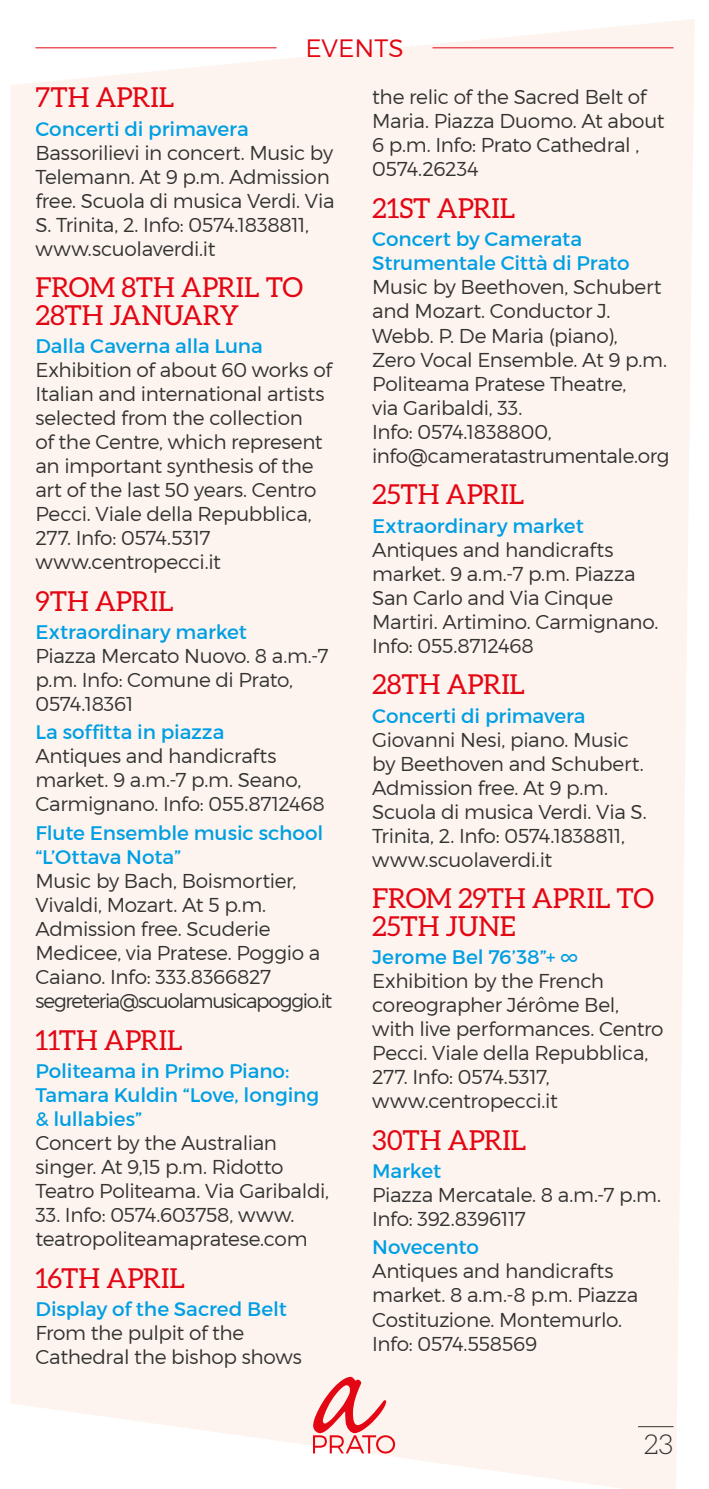
<style>
.page{position:relative;width:709px;height:1489px;background:#fff}
.page>*{position:absolute;margin:0;border:0;box-sizing:border-box;transform-origin:0 0}
.t1{font:27.5px/27.5px "Aleo";letter-spacing:-.005em;color:#e30613}
.t2{font:300 27.5px "Aleo";color:#333332}
.t3{font:300 25px "Montserrat";color:#e30613}
.t4{font:300 20px/24px "Montserrat";letter-spacing:-.015em;color:#333332}
.t5{font:20px/24px "Montserrat";letter-spacing:-.005em;color:#009fe3}
</style>
<div class="page">
<div style="left:11px;top:19px;width:683px;height:1469px;background:#fef4ef"></div>
<hr style="left:638px;top:1425px;width:35px;height:1px;background:#333332">
<hr style="left:35px;top:47px;width:241px;height:1px;background:#e30613">
<hr style="left:432px;top:47px;width:241px;height:1px;background:#e30613">
<svg style="left:313px;top:1376px;width:82px;height:77px"></svg>
<p class="t3" style="left:305px;top:33px;width:100px">EVENTS</p>
<h1 class="t1" style="left:35px;top:83px;width:140px">7TH APRIL</h1>
<p class="t5" style="left:35px;top:116px;width:215px">Concerti di primavera</p>
<p class="t4" style="left:35px;top:140px;width:301px">Bassorilievi in concert. Music by<br>Telemann. At 9 p.m. Admission free. Scuola di musica Verdi. Via<br>S. Trinita, 2. Info: 0574.1838811, www.scuolaverdi.it</p>
<h1 class="t1" style="left:35px;top:273px;width:269px">FROM 8TH APRIL TO<br>28TH JANUARY</h1>
<p class="t5" style="left:35px;top:334px;width:229px">Dalla Caverna alla Luna</p>
<p class="t4" style="left:35px;top:357px;width:298px">Exhibition of about 60 works of<br>Italian and international artists selected from the collection<br>of the Centre, which represent an important synthesis of the art of the last 50 years. Centro<br>Pecci. Viale della Repubblica,<br>277. Info: 0574.5317 www.centropecci.it</p>
<h1 class="t1" style="left:35px;top:587px;width:140px">9TH APRIL</h1>
<p class="t5" style="left:35px;top:620px;width:213px">Extraordinary market</p>
<p class="t4" style="left:35px;top:643px;width:294px">Piazza Mercato Nuovo. 8 a.m.-7 p.m. Info: Comune di Prato,<br>0574.18361</p>
<p class="t5" style="left:35px;top:720px;width:190px">La soffitta in piazza</p>
<p class="t4" style="left:35px;top:744px;width:291px">Antiques and handicrafts market. 9 a.m.-7 p.m. Seano,<br>Carmignano. Info: 055.8712468</p>
<p class="t5" style="left:35px;top:820px;width:289px">Flute Ensemble music school “L’Ottava Nota”</p>
<p class="t4" style="left:35px;top:868px;width:298px">Music by Bach, Boismortier,<br>Vivaldi, Mozart. At 5 p.m.<br>Admission free. Scuderie<br>Medicee, via Pratese. Poggio a<br>Caiano. Info: 333.8366827 segreteria@scuolamusicapoggio.it</p>
<h1 class="t1" style="left:35px;top:1025px;width:149px">11TH APRIL</h1>
<p class="t5" style="left:35px;top:1058px;width:285px">Politeama in Primo Piano:<br>Tamara Kuldin “Love, longing &amp; lullabies”</p>
<p class="t4" style="left:35px;top:1130px;width:295px">Concert by the Australian singer. At 9,15 p.m. Ridotto<br>Teatro Politeama. Via Garibaldi,</p>
<p class="t4" style="left:35px;top:1202px;width:274px">33. Info: 0574.603758, www. teatropoliteamapratese.com</p>
<h1 class="t1" style="left:35px;top:1263px;width:151px">16TH APRIL</h1>
<p class="t5" style="left:35px;top:1296px;width:253px">Display of the Sacred Belt</p>
<p class="t4" style="left:35px;top:1320px;width:268px">From the pulpit of the<br>Cathedral the bishop shows</p>
<p class="t4" style="left:372px;top:85px;width:294px">the relic of the Sacred Belt of<br>Maria. Piazza Duomo. At about<br>6 p.m. Info: Prato Cathedral ,<br>0574.26234</p>
<h1 class="t1" style="left:372px;top:194px;width:145px">21ST APRIL</h1>
<p class="t5" style="left:372px;top:227px;width:259px">Concert by Camerata<br>Strumentale Città di Prato</p>
<p class="t4" style="left:372px;top:275px;width:299px">Music by Beethoven, Schubert and Mozart. Conductor J.<br>Webb. P. De Maria (piano),<br>Zero Vocal Ensemble. At 9 p.m.<br>Politeama Pratese Theatre,<br>via Garibaldi, 33.<br>Info: 0574.1838800, info@cameratastrumentale.org</p>
<h1 class="t1" style="left:372px;top:480px;width:154px">25TH APRIL</h1>
<p class="t5" style="left:372px;top:513px;width:213px">Extraordinary market</p>
<p class="t4" style="left:372px;top:537px;width:288px">Antiques and handicrafts market. 9 a.m.-7 p.m. Piazza<br>San Carlo and Via Cinque<br>Martiri. Artimino. Carmignano.<br>Info: 055.8712468</p>
<h1 class="t1" style="left:372px;top:670px;width:155px">28TH APRIL</h1>
<p class="t5" style="left:372px;top:703px;width:215px">Concerti di primavera</p>
<p class="t4" style="left:372px;top:727px;width:276px">Giovanni Nesi, piano. Music by Beethoven and Schubert.<br>Admission free. At 9 p.m.<br>Scuola di musica Verdi. Via S.<br>Trinita, 2. Info: 0574.1838811, www.scuolaverdi.it</p>
<h1 class="t1" style="left:372px;top:884px;width:283px">FROM 29TH APRIL TO<br>25TH JUNE</h1>
<p class="t5" style="left:372px;top:944px;width:207px">Jerome Bel 76’38”+ ∞</p>
<p class="t4" style="left:372px;top:968px;width:293px">Exhibition by the French coreographer Jérôme Bel, with live performances. Centro<br>Pecci. Viale della Repubblica,<br>277. Info: 0574.5317, www.centropecci.it</p>
<h1 class="t1" style="left:372px;top:1125px;width:156px">30TH APRIL</h1>
<p class="t5" style="left:372px;top:1158px;width:71px">Market</p>
<p class="t4" style="left:372px;top:1182px;width:290px">Piazza Mercatale. 8 a.m.-7 p.m.<br>Info: 392.8396117</p>
<p class="t5" style="left:372px;top:1235px;width:108px">Novecento</p>
<p class="t4" style="left:372px;top:1258px;width:267px">Antiques and handicrafts market. 8 a.m.-8 p.m. Piazza<br>Costituzione. Montemurlo.<br>Info: 0574.558569</p>
<h1 class="t2" style="left:643px;top:1428px;width:31px">23</h1>
</div>
